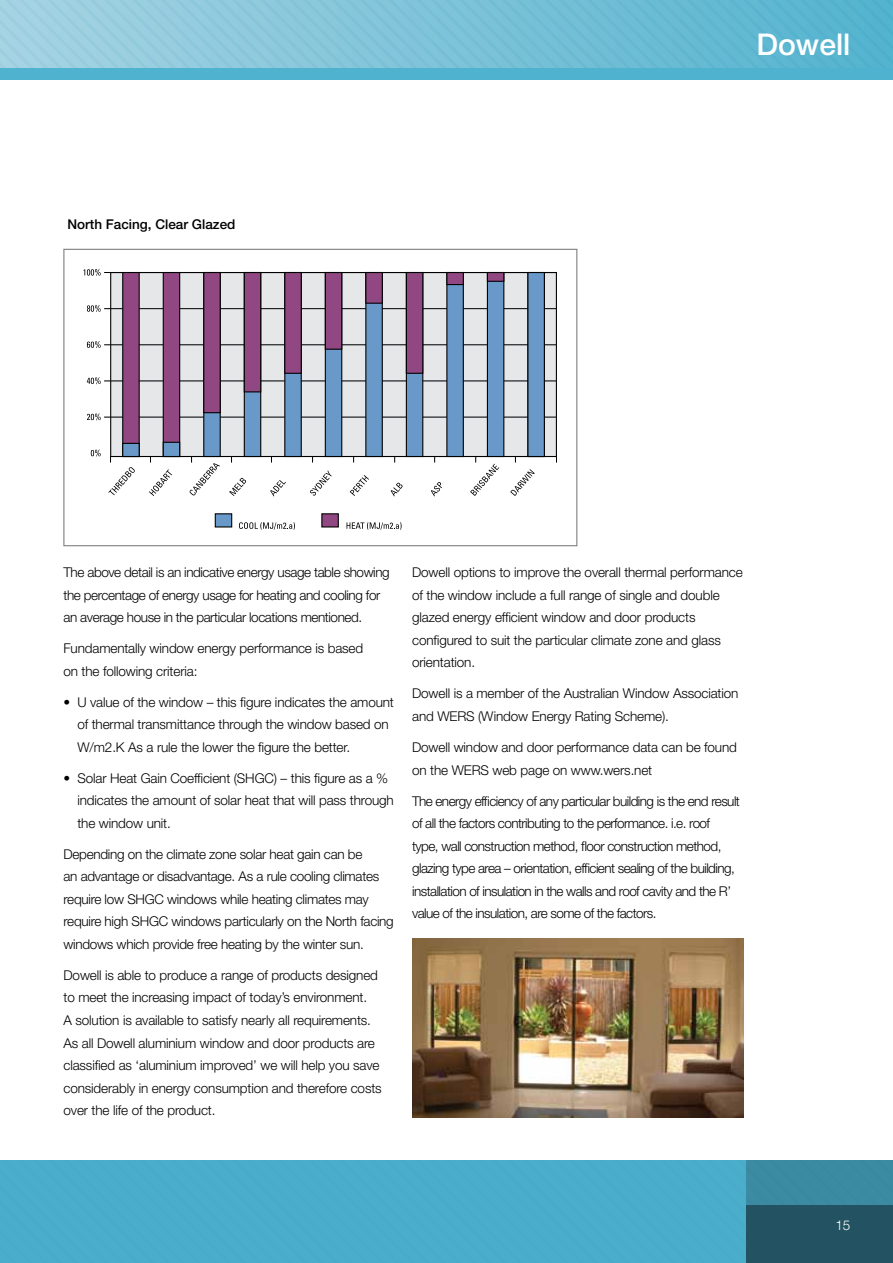
<style>
.page{position:relative;width:893px;height:1263px;background:#fff}
.page>*{position:absolute;margin:0;border:0;box-sizing:border-box;transform-origin:0 0}
.t1{font:500 30px "Helvetica Neue LT Std";color:#fff}
.t2{font:300 13.5px/22.5px "Helvetica Neue LT Std";letter-spacing:-.01em;color:#000}
.t3{font:300 13.5px/22.5px "Helvetica Neue LT Std";letter-spacing:-.04em;color:#000}
.t4{font:300 13.5px/22.5px "Helvetica Neue LT Std";letter-spacing:-.03em;color:#000}
.t5{font:500 13.5px "Helvetica Neue LT Std";color:#000}
.t6{font:300 13.5px "Helvetica Neue LT Std";color:#fff}
</style>
<div class="page">
<svg style="left:0;top:0;width:893px;height:69px;background:#7ac1d7"></svg>
<div style="left:0;top:69px;width:893px;height:11px;background:#4fb3cf"></div>
<div style="left:0;top:1160px;width:747px;height:103px;background:#4aaecb"></div>
<div style="left:747px;top:1160px;width:146px;height:103px;background:#3b8ba3"></div>
<div style="left:111px;top:272px;width:445px;height:184px;background:#e6e7e8"></div>
<hr style="left:104px;top:417px;width:452px;height:1px;background:#000">
<hr style="left:104px;top:381px;width:452px;height:1px;background:#000">
<hr style="left:104px;top:345px;width:452px;height:1px;background:#000">
<hr style="left:104px;top:308px;width:452px;height:1px;background:#000">
<hr style="left:104px;top:272px;width:452px;height:1px;background:#000">
<div style="left:122px;top:272px;width:18px;height:185px;background:#914882;border:1px solid #000"></div>
<div style="left:163px;top:272px;width:17px;height:185px;background:#914882;border:1px solid #000"></div>
<div style="left:203px;top:272px;width:18px;height:185px;background:#6999c8;border:1px solid #000"></div>
<div style="left:244px;top:272px;width:17px;height:185px;background:#6999c8;border:1px solid #000"></div>
<div style="left:284px;top:272px;width:18px;height:185px;background:#6999c8;border:1px solid #000"></div>
<div style="left:325px;top:272px;width:17px;height:185px;background:#6999c8;border:1px solid #000"></div>
<div style="left:365px;top:272px;width:18px;height:185px;background:#6999c8;border:1px solid #000"></div>
<div style="left:406px;top:272px;width:17px;height:185px;background:#6999c8;border:1px solid #000"></div>
<div style="left:446px;top:272px;width:18px;height:185px;background:#6999c8;border:1px solid #000"></div>
<div style="left:487px;top:272px;width:17px;height:185px;background:#6999c8;border:1px solid #000"></div>
<div style="left:122px;top:443px;width:18px;height:14px;background:#6999c8;border:1px solid #000"></div>
<div style="left:215px;top:513px;width:17px;height:14px;background:#6999c8;border:1px solid #000"></div>
<div style="left:321px;top:513px;width:18px;height:14px;background:#914882;border:1px solid #000"></div>
<div style="left:163px;top:442px;width:17px;height:15px;background:#6999c8;border:1px solid #000"></div>
<div style="left:203px;top:272px;width:18px;height:141px;background:#914882;border:1px solid #000"></div>
<div style="left:244px;top:272px;width:17px;height:120px;background:#914882;border:1px solid #000"></div>
<div style="left:284px;top:272px;width:18px;height:102px;background:#914882;border:1px solid #000"></div>
<div style="left:325px;top:272px;width:17px;height:78px;background:#914882;border:1px solid #000"></div>
<div style="left:365px;top:272px;width:18px;height:32px;background:#914882;border:1px solid #000"></div>
<div style="left:406px;top:272px;width:17px;height:102px;background:#914882;border:1px solid #000"></div>
<div style="left:446px;top:272px;width:18px;height:13px;background:#914882;border:1px solid #000"></div>
<div style="left:487px;top:272px;width:17px;height:10px;background:#914882;border:1px solid #000"></div>
<div style="left:527px;top:272px;width:18px;height:185px;background:#6999c8;border:1px solid #000"></div>
<svg style="left:84px;top:269px;width:17px;height:7px"></svg>
<svg style="left:87px;top:305px;width:14px;height:7px"></svg>
<svg style="left:87px;top:341px;width:14px;height:7px"></svg>
<svg style="left:87px;top:377px;width:14px;height:7px"></svg>
<svg style="left:87px;top:413px;width:14px;height:7px"></svg>
<svg style="left:91px;top:449px;width:10px;height:7px"></svg>
<svg style="left:239px;top:522px;width:56px;height:8px"></svg>
<svg style="left:108px;top:456px;width:27px;height:39px"></svg>
<svg style="left:149px;top:469px;width:23px;height:27px"></svg>
<svg style="left:189px;top:456px;width:31px;height:40px"></svg>
<svg style="left:229px;top:478px;width:17px;height:18px"></svg>
<svg style="left:270px;top:480px;width:16px;height:16px"></svg>
<svg style="left:310px;top:470px;width:22px;height:26px"></svg>
<svg style="left:350px;top:475px;width:19px;height:21px"></svg>
<svg style="left:391px;top:483px;width:12px;height:13px"></svg>
<svg style="left:431px;top:482px;width:11px;height:14px"></svg>
<svg style="left:470px;top:456px;width:29px;height:40px"></svg>
<svg style="left:510px;top:469px;width:25px;height:27px"></svg>
<svg style="left:347px;top:522px;width:55px;height:8px"></svg>
<div style="left:63px;top:249px;width:514px;height:297px;border:1px solid #7e8083"></div>
<img style="left:412px;top:939px;width:331px;height:179px">
<div style="left:747px;top:1205px;width:146px;height:58px;background:#235362"></div>
<p class="t5" style="left:67px;top:216px;width:170px">North Facing, Clear Glazed</p>
<h1 class="t1" style="left:756px;top:27px;width:95px">Dowell</h1>
<p class="t4" style="left:64px;top:561px;width:328px">The above detail is an indicative energy usage table showing the percentage of energy usage for heating and cooling for an average house in the particular locations mentioned.</p>
<p class="t2" style="left:64px;top:637px;width:301px">Fundamentally window energy performance is based on the following criteria:</p>
<p class="t2" style="left:77px;top:690px;width:318px;text-indent:-14px">• U value of the window – this figure indicates the amount of thermal transmittance through the window based on<br>W/m2.K As a rule the lower the figure the better.</p>
<p class="t2" style="left:77px;top:766px;width:318px;text-indent:-14px">• Solar Heat Gain Coefficient (SHGC) – this figure as a % indicates the amount of solar heat that will pass through the window unit.</p>
<p class="t2" style="left:64px;top:842px;width:332px">Depending on the climate zone solar heat gain can be<br>an advantage or disadvantage. As a rule cooling climates require low SHGC windows while heating climates may require high SHGC windows particularly on the North facing windows which provide free heating by the winter sun.</p>
<p class="t2" style="left:64px;top:964px;width:320px">Dowell is able to produce a range of products designed to meet the increasing impact of today’s environment.<br>A solution is available to satisfy nearly all requirements.<br>As all Dowell aluminium window and door products are classified as ‘aluminium improved’ we will help you save considerably in energy consumption and therefore costs over the life of the product.</p>
<p class="t2" style="left:412px;top:561px;width:332px">Dowell options to improve the overall thermal performance of the window include a full range of single and double glazed energy efficient window and door products configured to suit the particular climate zone and glass orientation.</p>
<p class="t2" style="left:412px;top:682px;width:328px">Dowell is a member of the Australian Window Association and WERS (Window Energy Rating Scheme).</p>
<p class="t2" style="left:412px;top:736px;width:326px">Dowell window and door performance data can be found on the WERS web page on www.wers.net</p>
<p class="t3" style="left:412px;top:789px;width:329px">The energy efficiency of any particular building is the end result of all the factors contributing to the performance. i.e. roof type, wall construction method, floor construction method, glazing type area – orientation, efficient sealing of the building, installation of insulation in the walls and roof cavity and the R’ value of the insulation, are some of the factors.</p>
<p class="t6" style="left:835px;top:1217px;width:17px">15</p>
</div>
